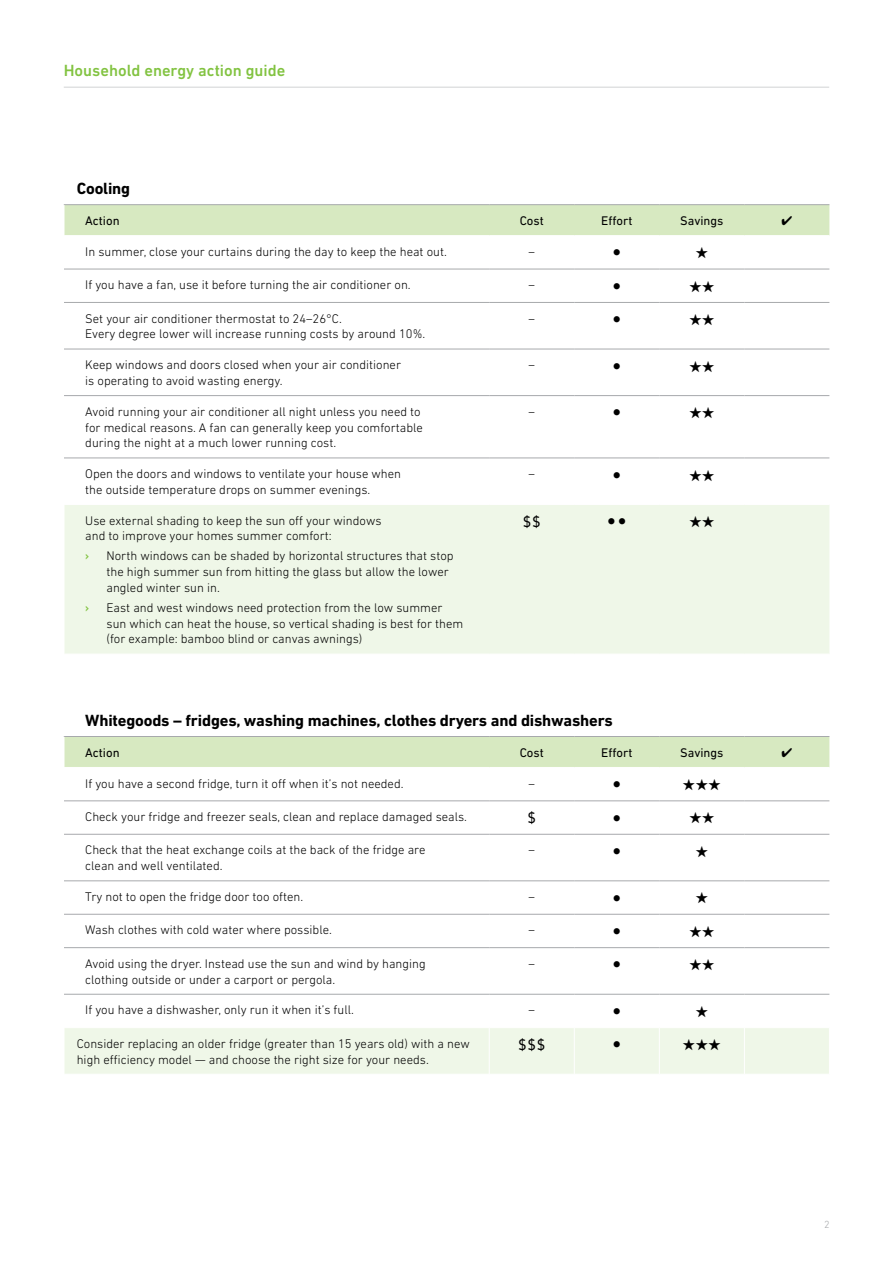
<style>
.page{position:relative;width:893px;height:1263px;background:#fff}
.page>*{position:absolute;margin:0;border:0;box-sizing:border-box;transform-origin:0 0}
.Heading_3{font:700 16.5px "DIN Next LT Pro";letter-spacing:-.01em;color:#000}
.Case_Study{font:500 16.5px "DIN Next LT Pro";color:#82c341}
.Table_Copy{font:15.75px "DIN Next LT Pro";color:#000}
.Table_Copy-2{font:15.75px "Zapf Dingbats ITC";color:#000}
.Table_Copy-3{font:300 12.75px/15.8px "DIN Next LT Pro";color:#000}
.Table_Copy_lead_into{font:300 12.75px/15.8px "DIN Next LT Pro";color:#000}
.Table_Copy-4{font:12.75px "DIN Next LT Pro";color:#000}
.t1{font:500 12.75px "DIN Next LT Pro";color:#82c341}
.t2{font:300 10.5px "DIN Next LT Pro";color:#a7a9ac}
</style>
<div class="page">
<div style="left:65px;top:505px;width:764px;height:149px;background:#eff7e8"></div>
<hr style="left:64px;top:269px;width:425px;height:1px;background:#a7a9ac">
<hr style="left:489px;top:269px;width:85px;height:1px;background:#a7a9ac">
<hr style="left:574px;top:269px;width:85px;height:1px;background:#a7a9ac">
<hr style="left:659px;top:269px;width:85px;height:1px;background:#a7a9ac">
<hr style="left:744px;top:269px;width:85px;height:1px;background:#a7a9ac">
<hr style="left:64px;top:302px;width:425px;height:1px;background:#a7a9ac">
<hr style="left:489px;top:302px;width:85px;height:1px;background:#a7a9ac">
<hr style="left:574px;top:302px;width:85px;height:1px;background:#a7a9ac">
<hr style="left:659px;top:302px;width:85px;height:1px;background:#a7a9ac">
<hr style="left:744px;top:302px;width:85px;height:1px;background:#a7a9ac">
<hr style="left:64px;top:349px;width:425px;height:1px;background:#a7a9ac">
<hr style="left:489px;top:349px;width:85px;height:1px;background:#a7a9ac">
<hr style="left:574px;top:349px;width:85px;height:1px;background:#a7a9ac">
<hr style="left:659px;top:349px;width:85px;height:1px;background:#a7a9ac">
<hr style="left:744px;top:349px;width:85px;height:1px;background:#a7a9ac">
<hr style="left:64px;top:395px;width:425px;height:1px;background:#a7a9ac">
<hr style="left:489px;top:395px;width:85px;height:1px;background:#a7a9ac">
<hr style="left:574px;top:395px;width:85px;height:1px;background:#a7a9ac">
<hr style="left:659px;top:395px;width:85px;height:1px;background:#a7a9ac">
<hr style="left:744px;top:395px;width:85px;height:1px;background:#a7a9ac">
<hr style="left:64px;top:458px;width:425px;height:1px;background:#a7a9ac">
<hr style="left:489px;top:458px;width:85px;height:1px;background:#a7a9ac">
<hr style="left:574px;top:458px;width:85px;height:1px;background:#a7a9ac">
<hr style="left:659px;top:458px;width:85px;height:1px;background:#a7a9ac">
<hr style="left:744px;top:458px;width:85px;height:1px;background:#a7a9ac">
<hr style="left:64px;top:204px;width:425px;height:1px;background:#a7a9ac">
<hr style="left:489px;top:204px;width:85px;height:1px;background:#a7a9ac">
<hr style="left:574px;top:204px;width:85px;height:1px;background:#a7a9ac">
<hr style="left:659px;top:204px;width:85px;height:1px;background:#a7a9ac">
<hr style="left:744px;top:204px;width:85px;height:1px;background:#a7a9ac">
<hr style="left:64px;top:801px;width:425px;height:1px;background:#a7a9ac">
<hr style="left:489px;top:801px;width:85px;height:1px;background:#a7a9ac">
<hr style="left:574px;top:801px;width:85px;height:1px;background:#a7a9ac">
<hr style="left:659px;top:801px;width:85px;height:1px;background:#a7a9ac">
<hr style="left:744px;top:801px;width:85px;height:1px;background:#a7a9ac">
<hr style="left:64px;top:834px;width:425px;height:1px;background:#a7a9ac">
<hr style="left:489px;top:834px;width:85px;height:1px;background:#a7a9ac">
<hr style="left:574px;top:834px;width:85px;height:1px;background:#a7a9ac">
<hr style="left:659px;top:834px;width:85px;height:1px;background:#a7a9ac">
<hr style="left:744px;top:834px;width:85px;height:1px;background:#a7a9ac">
<hr style="left:64px;top:880px;width:425px;height:1px;background:#a7a9ac">
<hr style="left:489px;top:880px;width:85px;height:1px;background:#a7a9ac">
<hr style="left:574px;top:880px;width:85px;height:1px;background:#a7a9ac">
<hr style="left:659px;top:880px;width:85px;height:1px;background:#a7a9ac">
<hr style="left:744px;top:880px;width:85px;height:1px;background:#a7a9ac">
<hr style="left:64px;top:914px;width:425px;height:1px;background:#a7a9ac">
<hr style="left:489px;top:914px;width:85px;height:1px;background:#a7a9ac">
<hr style="left:574px;top:914px;width:85px;height:1px;background:#a7a9ac">
<hr style="left:659px;top:914px;width:85px;height:1px;background:#a7a9ac">
<hr style="left:744px;top:914px;width:85px;height:1px;background:#a7a9ac">
<hr style="left:64px;top:947px;width:425px;height:1px;background:#a7a9ac">
<hr style="left:489px;top:947px;width:85px;height:1px;background:#a7a9ac">
<hr style="left:574px;top:947px;width:85px;height:1px;background:#a7a9ac">
<hr style="left:659px;top:947px;width:85px;height:1px;background:#a7a9ac">
<hr style="left:744px;top:947px;width:85px;height:1px;background:#a7a9ac">
<hr style="left:64px;top:994px;width:425px;height:1px;background:#a7a9ac">
<hr style="left:489px;top:994px;width:85px;height:1px;background:#a7a9ac">
<hr style="left:574px;top:994px;width:85px;height:1px;background:#a7a9ac">
<hr style="left:659px;top:994px;width:85px;height:1px;background:#a7a9ac">
<hr style="left:744px;top:994px;width:85px;height:1px;background:#a7a9ac">
<hr style="left:64px;top:87px;width:765px;height:1px;background:#d1d3d4">
<svg style="left:608px;top:518px;width:24px;height:10px"></svg>
<div style="left:64px;top:1028px;width:765px;height:46px;background:#eff7e8"></div>
<svg style="left:64px;top:205px;width:765px;height:31px;background:#d7e9c2"></svg>
<svg style="left:689px;top:516px;width:25px;height:11px"></svg>
<div style="left:64px;top:736px;width:765px;height:31px;background:#d7e9c1"></div>
<p class="Case_Study" style="left:64px;top:61px;width:223px">Household energy action guide</p>
<p class="Heading_3" style="left:77px;top:179px;width:55px">Cooling</p>
<p class="Table_Copy-4" style="left:85px;top:213px;width:36px">Action</p>
<p class="Table_Copy-4" style="left:520px;top:213px;width:26px">Cost</p>
<p class="Table_Copy-4" style="left:601px;top:213px;width:33px">Effort</p>
<p class="Table_Copy-4" style="left:680px;top:213px;width:45px">Savings</p>
<p class="Table_Copy-3" style="left:85px;top:243px;width:363px">In summer, close your curtains during the day to keep the heat out.</p>
<p class="Table_Copy-3" style="left:529px;top:243px;width:8px">–</p>
<p class="Table_Copy-3" style="left:85px;top:277px;width:327px">If you have a fan, use it before turning the air conditioner on.</p>
<p class="Table_Copy-3" style="left:529px;top:277px;width:8px">–</p>
<p class="Table_Copy-3" style="left:85px;top:310px;width:342px">Set your air conditioner thermostat to 24–26°C.<br>Every degree lower will increase running costs by around 10%.</p>
<p class="Table_Copy-3" style="left:529px;top:310px;width:8px">–</p>
<p class="Table_Copy-3" style="left:85px;top:357px;width:317px">Keep windows and doors closed when your air conditioner is operating to avoid wasting energy.</p>
<p class="Table_Copy-3" style="left:529px;top:357px;width:8px">–</p>
<p class="Table_Copy-3" style="left:85px;top:403px;width:339px">Avoid running your air conditioner all night unless you need to for medical reasons. A fan can generally keep you comfortable during the night at a much lower running cost.</p>
<p class="Table_Copy-3" style="left:529px;top:403px;width:8px">–</p>
<p class="Table_Copy-3" style="left:85px;top:466px;width:317px">Open the doors and windows to ventilate your house when the outside temperature drops on summer evenings.</p>
<p class="Table_Copy-3" style="left:529px;top:466px;width:8px">–</p>
<p class="Table_Copy_lead_into" style="left:85px;top:512px;width:298px">Use external shading to keep the sun off your windows and to improve your homes summer comfort:</p>
<p class="t1" style="left:85px;top:549px;width:6px">›</p>
<p class="Table_Copy-3" style="left:107px;top:548px;width:349px">North windows can be shaded by horizontal structures that stop the high summer sun from hitting the glass but allow the lower angled winter sun in.</p>
<p class="t1" style="left:85px;top:600px;width:6px">›</p>
<p class="Table_Copy-3" style="left:107px;top:600px;width:358px">East and west windows need protection from the low summer sun which can heat the house, so vertical shading is best for them (for example: bamboo blind or canvas awnings)</p>
<p class="Table_Copy" style="left:523px;top:512px;width:19px">$$</p>
<p class="Heading_3" style="left:85px;top:711px;width:529px">Whitegoods – fridges, washing machines, clothes dryers and dishwashers</p>
<p class="Table_Copy-4" style="left:85px;top:745px;width:36px">Action</p>
<p class="Table_Copy-4" style="left:520px;top:745px;width:26px">Cost</p>
<p class="Table_Copy-4" style="left:601px;top:745px;width:33px">Effort</p>
<p class="Table_Copy-4" style="left:680px;top:745px;width:45px">Savings</p>
<p class="Table_Copy-3" style="left:85px;top:775px;width:320px">If you have a second fridge, turn it off when it’s not needed.</p>
<p class="Table_Copy-3" style="left:529px;top:775px;width:8px">–</p>
<p class="Table_Copy-2" style="left:683px;top:777px;width:40px">★★★</p>
<p class="Table_Copy-3" style="left:85px;top:809px;width:383px">Check your fridge and freezer seals, clean and replace damaged seals.</p>
<p class="Table_Copy" style="left:527px;top:809px;width:10px">$</p>
<p class="Table_Copy-3" style="left:85px;top:842px;width:342px">Check that the heat exchange coils at the back of the fridge are clean and well ventilated.</p>
<p class="Table_Copy-3" style="left:529px;top:842px;width:8px">–</p>
<p class="Table_Copy-3" style="left:85px;top:889px;width:219px">Try not to open the fridge door too often.</p>
<p class="Table_Copy-3" style="left:529px;top:889px;width:8px">–</p>
<p class="Table_Copy-3" style="left:85px;top:922px;width:248px">Wash clothes with cold water where possible.</p>
<p class="Table_Copy-3" style="left:529px;top:922px;width:8px">–</p>
<p class="Table_Copy-3" style="left:85px;top:955px;width:342px">Avoid using the dryer. Instead use the sun and wind by hanging clothing outside or under a carport or pergola.</p>
<p class="Table_Copy-3" style="left:529px;top:955px;width:8px">–</p>
<p class="Table_Copy-3" style="left:85px;top:1002px;width:270px">If you have a dishwasher, only run it when it’s full.</p>
<p class="Table_Copy-3" style="left:529px;top:1002px;width:8px">–</p>
<p class="Table_Copy-3" style="left:77px;top:1035px;width:395px">Consider replacing an older fridge (greater than 15 years old) with a new high efficiency model — and choose the right size for your needs.</p>
<p class="Table_Copy" style="left:518px;top:1036px;width:29px">$$$</p>
<p class="Table_Copy-2" style="left:683px;top:1037px;width:40px">★★★</p>
<p class="t2" style="left:824px;top:1219px;width:7px">2</p>
</div>
